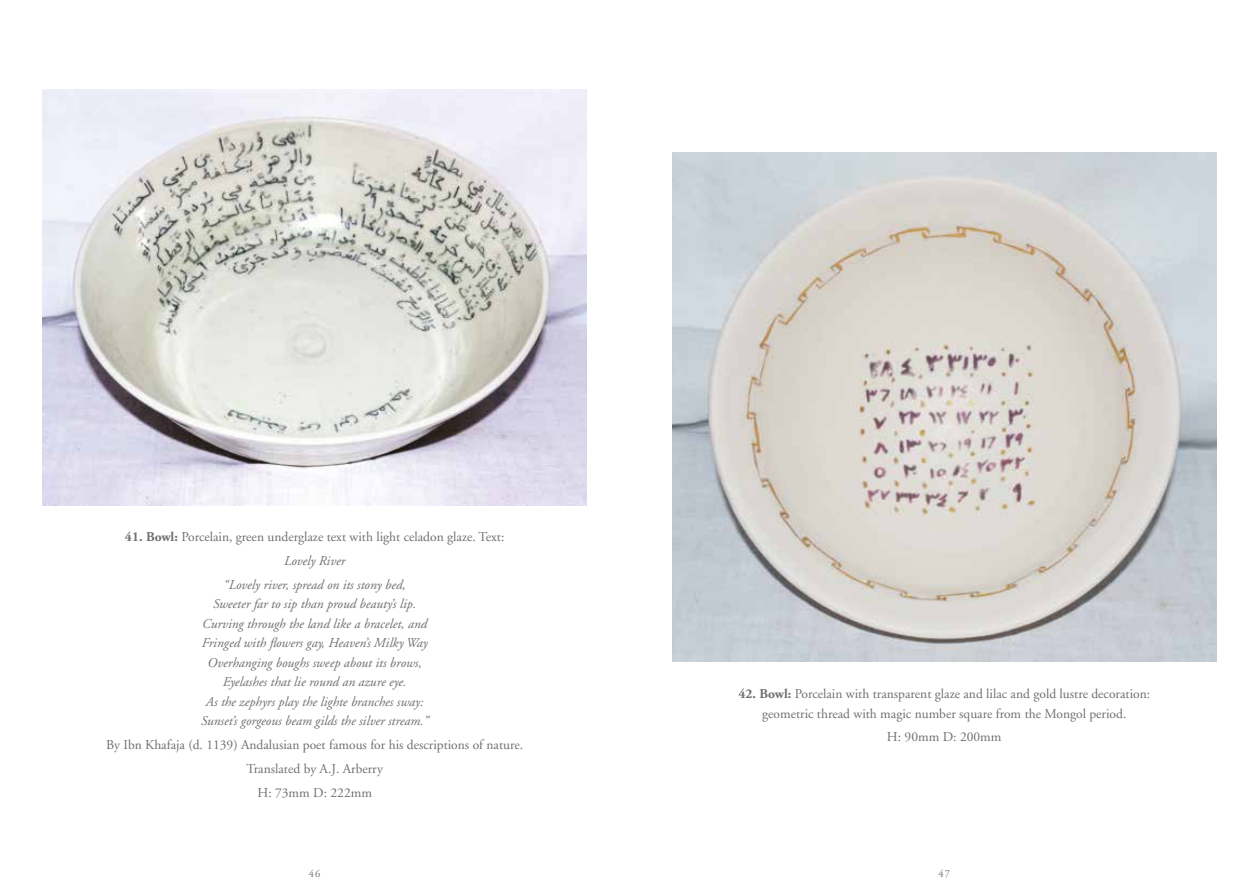
<style>
.page{position:relative;width:1259px;height:893px;background:#fff}
.page>*{position:absolute;margin:0;border:0;box-sizing:border-box;transform-origin:0 0}
.t1{font:13.5px/23.7px "Adobe Garamond";color:#706f6f;text-align:center}
.t2{font:italic 13.5px/19.5px "Adobe Garamond";color:#706f6f;text-align:center}
.t3{font:10.5px "Adobe Garamond";color:#706f6f}
.s1{font-weight:700}
.s2{font-style:italic}
</style>
<div class="page">
<img style="left:43px;top:89px;width:544px;height:416px">
<img style="left:672px;top:153px;width:544px;height:508px">
<p class="t1" style="left:125px;top:526px;width:381px"><span class="s1">41. Bowl:</span> Porcelain, green underglaze text with light celadon glaze. Text:<br><span class="s2">Lovely River<br>“Lovely river, spread on its stony bed,</span></p>
<p class="t2" style="left:201px;top:595px;width:229px">Sweeter far to sip than proud beauty’s lip.<br>Curving through the land like a bracelet, and Fringed with flowers gay, Heaven’s Milky Way Overhanging boughs sweep about its brows, Eyelashes that lie round an azure eye.<br>As the zephyrs play the lighte branches sway:<br>Sunset’s gorgeous beam gilds the silver stream.”</p>
<p class="t1" style="left:106px;top:733px;width:418px">By Ibn Khafaja (d. 1139) Andalusian poet famous for his descriptions of nature.<br>Translated by A.J. Arberry<br>H: 73mm D: 222mm</p>
<p class="t1" style="left:738px;top:684px;width:413px;line-height:19.5px"><span class="s1">42. Bowl:</span> Porcelain with transparent glaze and lilac and gold lustre decoration: geometric thread with magic number square from the Mongol period.</p>
<p class="t1" style="left:887px;top:726px;width:116px">H: 90mm D: 200mm</p>
<p class="t3" style="left:309px;top:868px;width:13px">46</p>
<p class="t3" style="left:938px;top:868px;width:13px">47</p>
</div>
